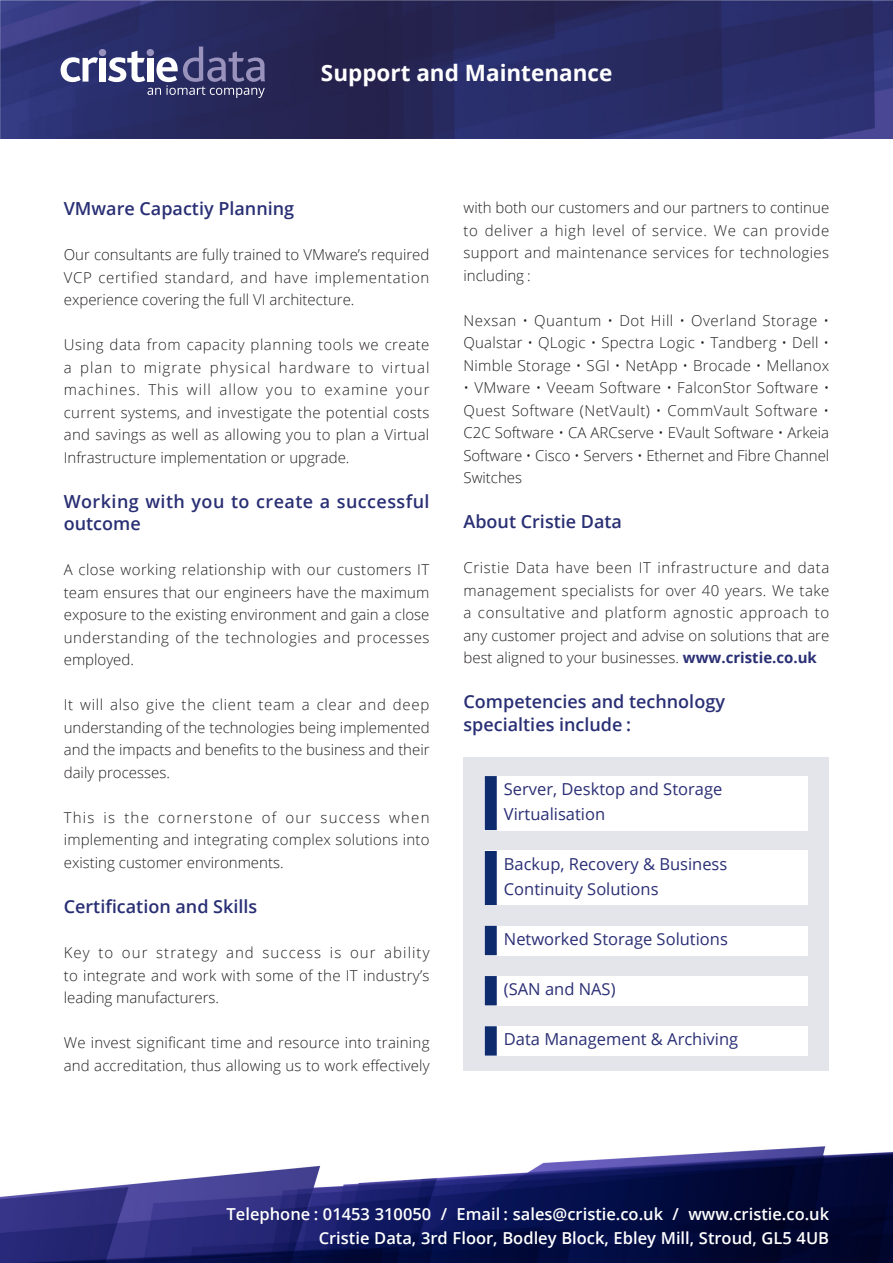
<style>
.page{position:relative;width:893px;height:1263px;background:#fff}
.page>*{position:absolute;margin:0;border:0;box-sizing:border-box;transform-origin:0 0}
.t1{font:700 22.5px "Open Sans";color:#fff}
.para_headers_for_cri{font:600 18px "Open Sans";color:#292f74}
.para_headers_for_cri-2{font:600 18px/22.5px "Open Sans";letter-spacing:.025em;color:#292f74}
.t2{font:16.5px/24.8px "Open Sans";color:#2a2e74}
.t3{font:600 16.5px/24px "Open Sans";color:#fff;text-align:right}
.t4{font:300 15px/22.5px "Open Sans";color:#231f20;text-align:justify}
.s1{font-weight:700;color:#292f74}
</style>
<div class="page">
<img style="left:0;top:1146px;width:893px;height:117px">
<img style="left:0;top:0;width:893px;height:138px">
<div style="left:463px;top:757px;width:366px;height:314px;background:#e4e5ea"></div>
<div style="left:485px;top:776px;width:323px;height:54px;background:#fff"></div>
<div style="left:485px;top:776px;width:12px;height:54px;background:#0d2b6d"></div>
<div style="left:485px;top:851px;width:323px;height:54px;background:#fff"></div>
<div style="left:485px;top:851px;width:12px;height:54px;background:#0d2b6d"></div>
<div style="left:485px;top:926px;width:323px;height:29px;background:#fff"></div>
<div style="left:485px;top:926px;width:12px;height:29px;background:#0d2b6d"></div>
<div style="left:485px;top:976px;width:323px;height:29px;background:#fff"></div>
<div style="left:485px;top:976px;width:12px;height:29px;background:#0d2b6d"></div>
<div style="left:485px;top:1026px;width:323px;height:29px;background:#fff"></div>
<div style="left:485px;top:1026px;width:12px;height:29px;background:#0d2b6d"></div>
<svg style="left:61px;top:57px;width:37px;height:25px"></svg>
<div style="left:99px;top:49px;width:7px;height:7px;background:#9992bc;border-radius:50%"></div>
<div style="left:99px;top:58px;width:6px;height:24px;background:#fff"></div>
<svg style="left:108px;top:47px;width:157px;height:51px;background:#585986"></svg>
<p class="t1" style="left:321px;top:57px;width:293px">Support and Maintenance</p>
<p class="para_headers_for_cri" style="left:64px;top:197px;width:232px">VMware Capactiy Planning</p>
<p class="t4" style="left:64px;top:243px;width:367px">Our consultants are fully trained to VMware’s required VCP certified standard, and have implementation experience covering the full VI architecture.</p>
<p class="t4" style="left:64px;top:333px;width:367px">Using data from capacity planning tools we create a plan to migrate physical hardware to virtual machines. This will allow you to examine your current systems, and investigate the potential costs and savings as well as allowing you to plan a Virtual Infrastructure implementation or upgrade.</p>
<p class="para_headers_for_cri-2" style="left:64px;top:490px;width:367px">Working with you to create a successful outcome</p>
<p class="t4" style="left:64px;top:558px;width:367px">A close working relationship with our customers IT team ensures that our engineers have the maximum exposure to the existing environment and gain a close understanding of the technologies and processes employed.</p>
<p class="t4" style="left:64px;top:693px;width:367px">It will also give the client team a clear and deep understanding of the technologies being implemented and the impacts and benefits to the business and their daily processes.</p>
<p class="t4" style="left:64px;top:806px;width:367px">This is the cornerstone of our success when implementing and integrating complex solutions into existing customer environments.</p>
<p class="para_headers_for_cri" style="left:64px;top:894px;width:195px">Certification and Skills</p>
<p class="t4" style="left:64px;top:941px;width:367px">Key to our strategy and success is our ability to integrate and work with some of the IT industry’s leading manufacturers.</p>
<p class="t4" style="left:64px;top:1031px;width:367px">We invest significant time and resource into training and accreditation, thus allowing us to work effectively</p>
<p class="t4" style="left:463px;top:196px;width:367px">with both our customers and our partners to continue to deliver a high level of service. We can provide support and maintenance services for technologies including :</p>
<p class="t4" style="left:463px;top:308px;width:367px">Nexsan • Quantum • Dot Hill • Overland Storage • Qualstar • QLogic • Spectra Logic • Tandberg • Dell • Nimble Storage • SGI • NetApp • Brocade • Mellanox</p>
<p class="t4" style="left:463px;top:376px;width:367px">• VMware • Veeam Software • FalconStor Software • Quest Software (NetVault) • CommVault Software • C2C Software • CA ARCserve • EVault Software • Arkeia Software • Cisco • Servers • Ethernet and Fibre Channel Switches</p>
<p class="para_headers_for_cri" style="left:463px;top:509px;width:160px">About Cristie Data</p>
<p class="t4" style="left:463px;top:556px;width:367px">Cristie Data have been IT infrastructure and data management specialists for over 40 years. We take a consultative and platform agnostic approach to any customer project and advise on solutions that are best aligned to your businesses. <span class="s1">www.cristie.co.uk</span></p>
<p class="para_headers_for_cri" style="left:463px;top:689px;width:263px">Competencies and technology</p>
<p class="para_headers_for_cri" style="left:463px;top:712px;width:169px">specialties include :</p>
<p class="t2" style="left:504px;top:776px;width:220px">Server, Desktop and Storage<br>Virtualisation</p>
<p class="t2" style="left:504px;top:851px;width:225px">Backup, Recovery &amp; Business<br>Continuity Solutions</p>
<p class="t2" style="left:504px;top:926px;width:226px">Networked Storage Solutions</p>
<p class="t2" style="left:504px;top:976px;width:113px">(SAN and NAS)</p>
<p class="t2" style="left:504px;top:1026px;width:236px">Data Management &amp; Archiving</p>
<p class="t3" style="left:227px;top:1202px;width:604px">Telephone : 01453 310050 / Email : sales@cristie.co.uk / www.cristie.co.uk<br>Cristie Data, 3rd Floor, Bodley Block, Ebley Mill, Stroud, GL5 4UB</p>
</div>
